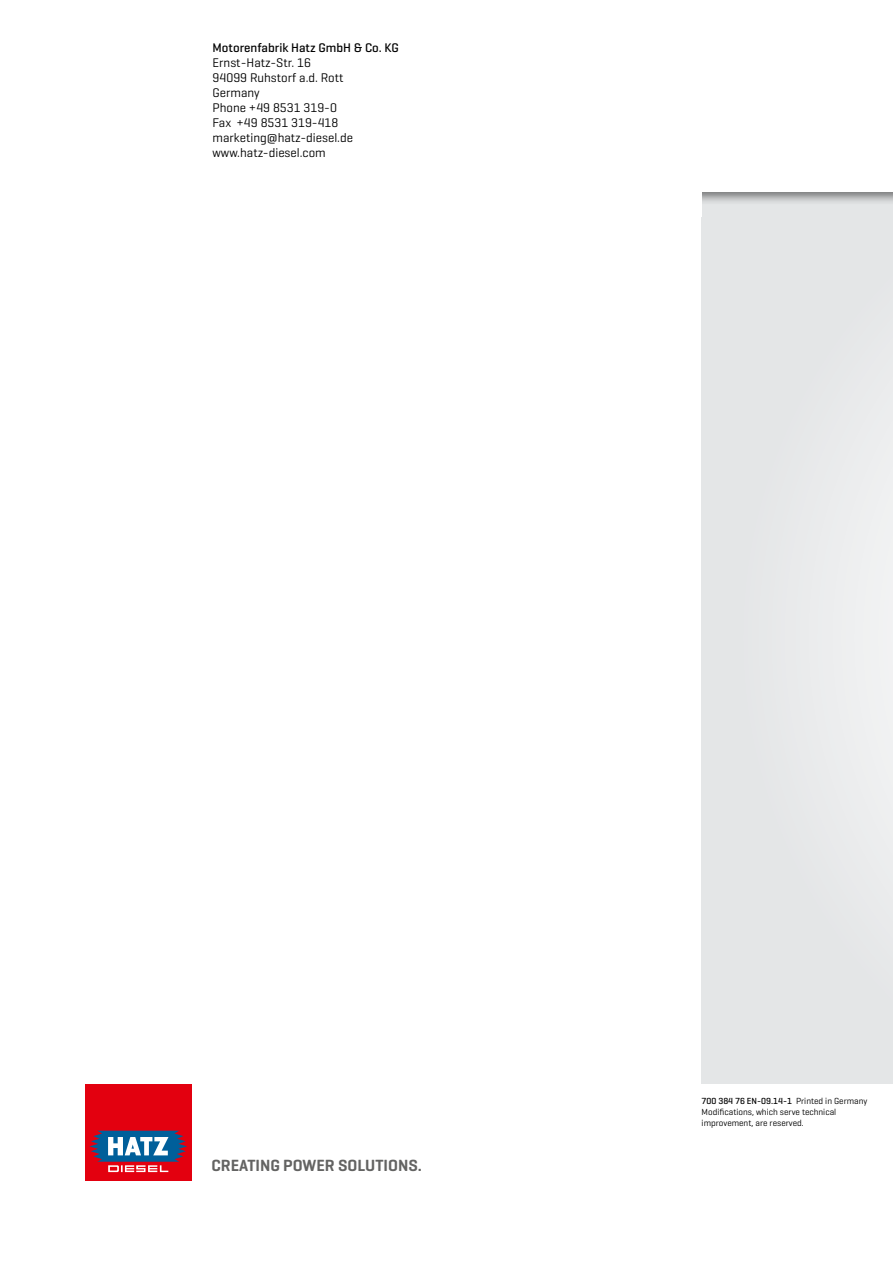
<style>
.page{position:relative;width:893px;height:1263px;background:#fff}
.page>*{position:absolute;margin:0;border:0;box-sizing:border-box;transform-origin:0 0}
.t1{font:600 16.5px "Geogrotesque";color:#636362}
.t2{font:12.75px/15px "Geogrotesque";color:#000}
.t3{font:500 12.75px "Geogrotesque";color:#000}
.t4{font:9px/10.8px "Geogrotesque";color:#000}
.s1{font-weight:500}
</style>
<div class="page">
<div style="left:702px;top:192px;width:191px;height:891px;background:#e4e6e7"></div>
<div style="left:680px;top:0;width:213px;height:205px;background:#000;opacity:.5"></div>
<div style="left:85px;top:1084px;width:107px;height:97px;background:#e3000f"></div>
<svg style="left:89px;top:1131px;width:98px;height:41px"></svg>
<div style="left:697px;top:0;width:196px;height:191px;background:#fff"></div>
<div style="left:651px;top:0;width:51px;height:216px;background:#fff"></div>
<p class="t3" style="left:213px;top:40px;width:188px">Motorenfabrik Hatz GmbH &amp; Co. KG</p>
<p class="t2" style="left:213px;top:55px;width:142px">Ernst-Hatz-Str. 16<br>94099 Ruhstorf a.d. Rott<br>Germany<br>Phone +49 8531 319-0<br>Fax +49 8531 319-418 marketing@hatz-diesel.de www.hatz-diesel.com</p>
<p class="t1" style="left:211px;top:1154px;width:212px">CREATING POWER SOLUTIONS.</p>
<p class="t4" style="left:702px;top:1095px;width:167px"><span class="s1">700 384 76 EN-09.14-1</span> Printed in Germany<br>Modifications, which serve technical improvement, are reserved.</p>
</div>
